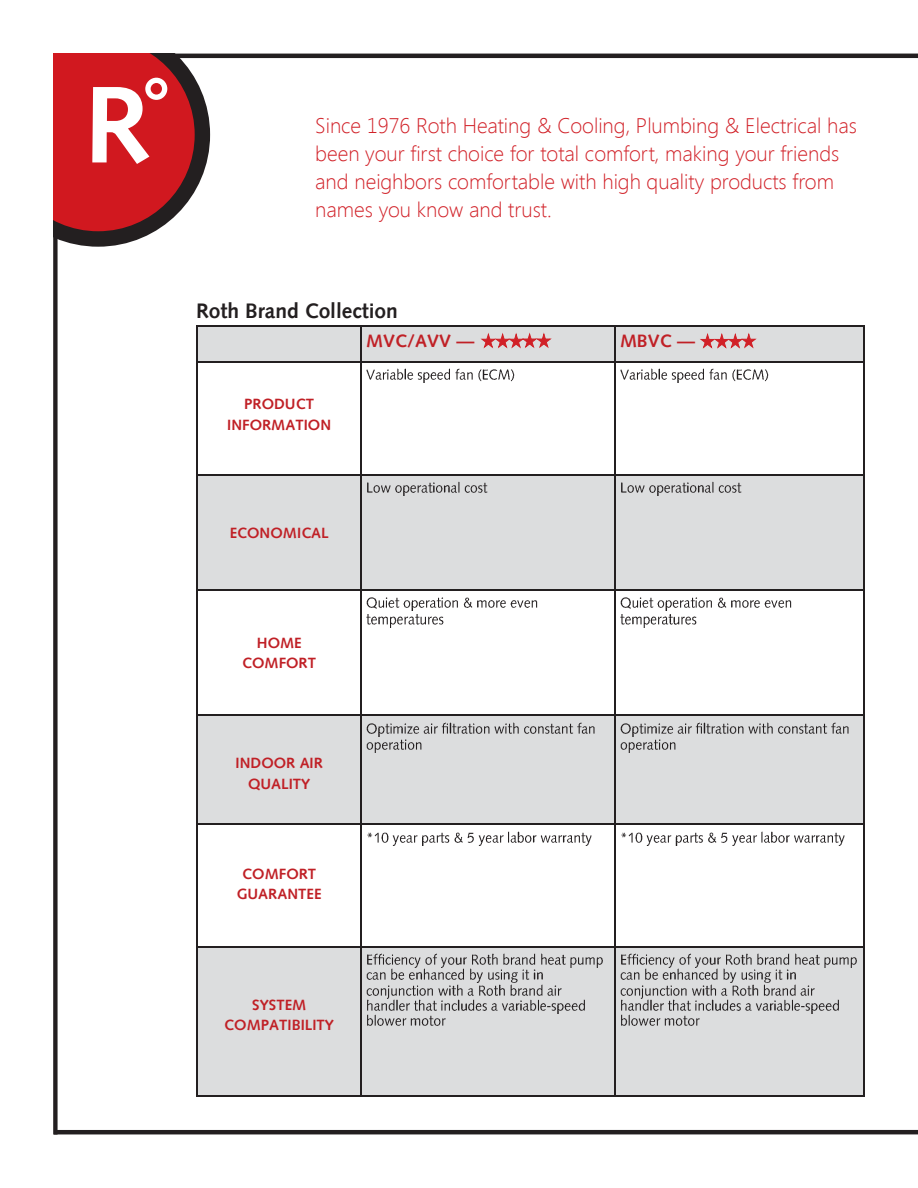
<style>
.page{position:relative;width:918px;height:1188px;background:#fff}
.page>*{position:absolute;margin:0;border:0;box-sizing:border-box;transform-origin:0 0}
.t1{font:300 21px/27.9px "Segoe UI";color:#d12027}
.t2{font:700 21px "Syntax";color:#231f20}
.t3{font:700 18px "Syntax";color:#c02026}
.t4{font:700 15px/20.7px "Syntax";color:#c02026;text-align:center}
</style>
<div class="page">
<div style="left:53px;top:54px;width:5px;height:1081px;background:#231f20"></div>
<hr style="left:54px;top:54px;width:864px;height:4px;background:#231f20">
<svg style="left:53px;top:54px;width:157px;height:193px"></svg>
<hr style="left:54px;top:1130px;width:864px;height:4px;background:#231f20">
<div style="left:196px;top:325px;width:165px;height:37px;background:#dcddde"></div>
<div style="left:361px;top:325px;width:254px;height:37px;background:#dcddde"></div>
<div style="left:615px;top:325px;width:250px;height:37px;background:#dcddde"></div>
<img style="left:366px;top:368px;width:149px;height:14px">
<img style="left:620px;top:368px;width:149px;height:14px">
<div style="left:196px;top:475px;width:165px;height:115px;background:#dcddde"></div>
<div style="left:361px;top:475px;width:254px;height:115px;background:#dcddde"></div>
<img style="left:367px;top:481px;width:121px;height:14px">
<div style="left:615px;top:475px;width:250px;height:115px;background:#dcddde"></div>
<img style="left:621px;top:481px;width:121px;height:14px">
<img style="left:366px;top:597px;width:172px;height:14px">
<img style="left:366px;top:614px;width:78px;height:13px">
<img style="left:620px;top:597px;width:172px;height:14px">
<img style="left:620px;top:614px;width:77px;height:13px">
<div style="left:196px;top:715px;width:165px;height:109px;background:#dcddde"></div>
<div style="left:361px;top:715px;width:254px;height:109px;background:#dcddde"></div>
<img style="left:366px;top:722px;width:229px;height:14px">
<img style="left:366px;top:736px;width:56px;height:17px">
<div style="left:615px;top:715px;width:250px;height:109px;background:#dcddde"></div>
<img style="left:620px;top:722px;width:229px;height:14px">
<img style="left:620px;top:736px;width:56px;height:17px">
<img style="left:367px;top:831px;width:225px;height:14px">
<img style="left:621px;top:831px;width:224px;height:14px">
<div style="left:196px;top:947px;width:165px;height:150px;background:#dcddde"></div>
<div style="left:361px;top:947px;width:254px;height:150px;background:#dcddde"></div>
<img style="left:367px;top:953px;width:236px;height:15px">
<img style="left:366px;top:967px;width:186px;height:15px">
<img style="left:366px;top:982px;width:196px;height:15px">
<img style="left:367px;top:997px;width:218px;height:16px">
<img style="left:546px;top:997px;width:11px;height:16px">
<img style="left:367px;top:1014px;width:79px;height:12px">
<div style="left:615px;top:947px;width:250px;height:150px;background:#dcddde"></div>
<img style="left:621px;top:953px;width:236px;height:15px">
<img style="left:620px;top:967px;width:186px;height:15px">
<img style="left:620px;top:982px;width:195px;height:15px">
<img style="left:621px;top:997px;width:218px;height:16px">
<img style="left:800px;top:997px;width:11px;height:16px">
<img style="left:621px;top:1014px;width:79px;height:12px">
<hr style="left:196px;top:325px;width:2px;height:770px;background:#231f20">
<hr style="left:360px;top:327px;width:2px;height:768px;background:#231f20">
<hr style="left:614px;top:327px;width:2px;height:768px;background:#231f20">
<hr style="left:863px;top:325px;width:2px;height:770px;background:#231f20">
<hr style="left:196px;top:325px;width:669px;height:2px;background:#231f20">
<hr style="left:198px;top:361px;width:665px;height:1px;background:#231f20">
<hr style="left:198px;top:474px;width:665px;height:2px;background:#231f20">
<hr style="left:198px;top:589px;width:665px;height:1px;background:#231f20">
<hr style="left:198px;top:714px;width:163px;height:2px;background:#231f20">
<hr style="left:361px;top:714px;width:254px;height:2px;background:#231f20">
<hr style="left:615px;top:714px;width:248px;height:2px;background:#231f20">
<hr style="left:198px;top:824px;width:163px;height:1px;background:#231f20">
<hr style="left:361px;top:824px;width:254px;height:1px;background:#231f20">
<hr style="left:615px;top:824px;width:248px;height:1px;background:#231f20">
<hr style="left:198px;top:946px;width:665px;height:2px;background:#231f20">
<hr style="left:196px;top:1095px;width:669px;height:2px;background:#231f20">
<svg style="left:481px;top:334px;width:70px;height:14px"></svg>
<svg style="left:700px;top:334px;width:56px;height:14px"></svg>
<p class="t1" style="left:315px;top:111px;width:543px">Since 1976 Roth Heating &amp; Cooling, Plumbing &amp; Electrical has been your first choice for total comfort, making your friends and neighbors comfortable with high quality products from names you know and trust.</p>
<p class="t2" style="left:196px;top:299px;width:203px">Roth Brand Collection</p>
<p class="t4" style="left:227px;top:394px;width:106px">PRODUCT<br>INFORMATION</p>
<p class="t3" style="left:366px;top:331px;width:110px">MVC/AVV —</p>
<p class="t3" style="left:620px;top:331px;width:77px">MBVC —</p>
<p class="t4" style="left:230px;top:522px;width:100px">ECONOMICAL</p>
<p class="t4" style="left:242px;top:632px;width:75px">HOME<br>COMFORT</p>
<p class="t4" style="left:236px;top:753px;width:89px">INDOOR AIR<br>QUALITY</p>
<p class="t4" style="left:237px;top:863px;width:86px">COMFORT<br>GUARANTEE</p>
<p class="t4" style="left:224px;top:994px;width:111px">SYSTEM<br>COMPATIBILITY</p>
</div>
